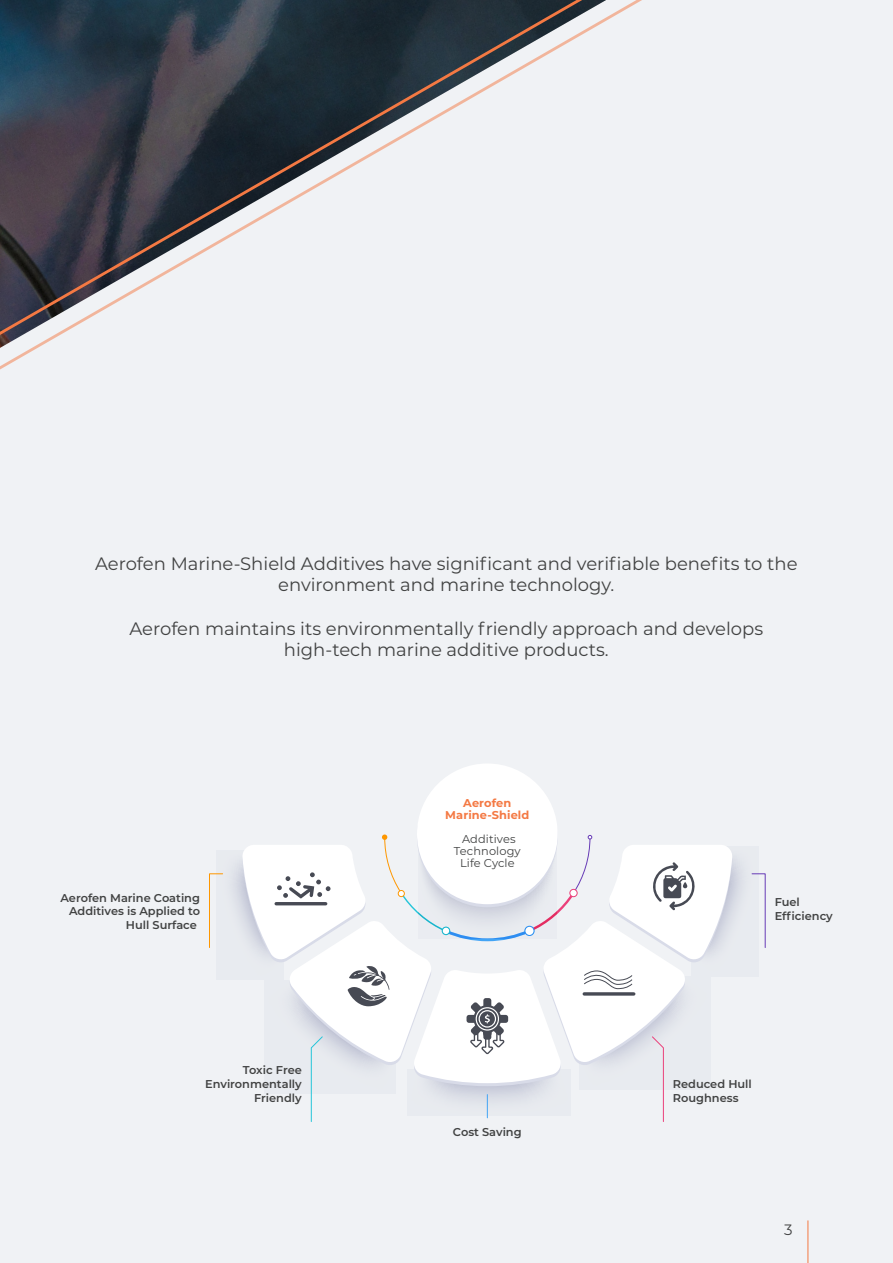
<style>
.page{position:relative;width:893px;height:1263px;background:#f0f2f5}
.page>*{position:absolute;margin:0;border:0;box-sizing:border-box;transform-origin:0 0}
.t1{font:18px/21.6px "Montserrat";color:#414242;text-align:center}
.t2{font:15px "Montserrat";color:#414242}
.t3{font:600 11.4px/13.6px "Montserrat";color:#414242}
.t4{font:11.4px/12px "Montserrat";letter-spacing:.01em;color:#414242;text-align:center}
.t5{font:700 11.4px/12px "Montserrat";letter-spacing:.01em;color:#f47943;text-align:center}
</style>
<div class="page">
<svg style="left:0;top:0;width:642px;height:370px"></svg>
<div style="left:417px;top:763px;width:141px;height:141px;background:#fff;border-radius:50%"></div>
<svg style="left:209px;top:834px;width:557px;height:288px"></svg>
<hr style="left:807px;top:1220px;width:1px;height:43px;background:#f47943">
<p class="t1" style="left:95px;top:552px;width:704px">Aerofen Marine-Shield Additives have significant and verifiable benefits to the environment and marine technology.</p>
<p class="t1" style="left:129px;top:617px;width:635px">Aerofen maintains its environmentally friendly approach and develops</p>
<p class="t1" style="left:284px;top:638px;width:326px">high-tech marine additive products.</p>
<p class="t3" style="left:61px;top:890px;width:141px;text-align:right">Aerofen Marine Coating<br>Additives is Applied to<br>Hull Surface</p>
<p class="t3" style="left:205px;top:1063px;width:98px;text-align:right">Toxic Free<br>Environmentally<br>Friendly</p>
<p class="t5" style="left:445px;top:796px;width:86px">Aerofen<br>Marine-Shield</p>
<p class="t4" style="left:454px;top:832px;width:68px">Additives<br>Technology<br>Life Cycle</p>
<p class="t3" style="left:453px;top:1124px;width:70px">Cost Saving</p>
<p class="t3" style="left:775px;top:895px;width:60px">Fuel<br>Efficiency</p>
<p class="t3" style="left:673px;top:1077px;width:80px">Reduced Hull<br>Roughness</p>
<p class="t2" style="left:784px;top:1219px;width:10px">3</p>
</div>
